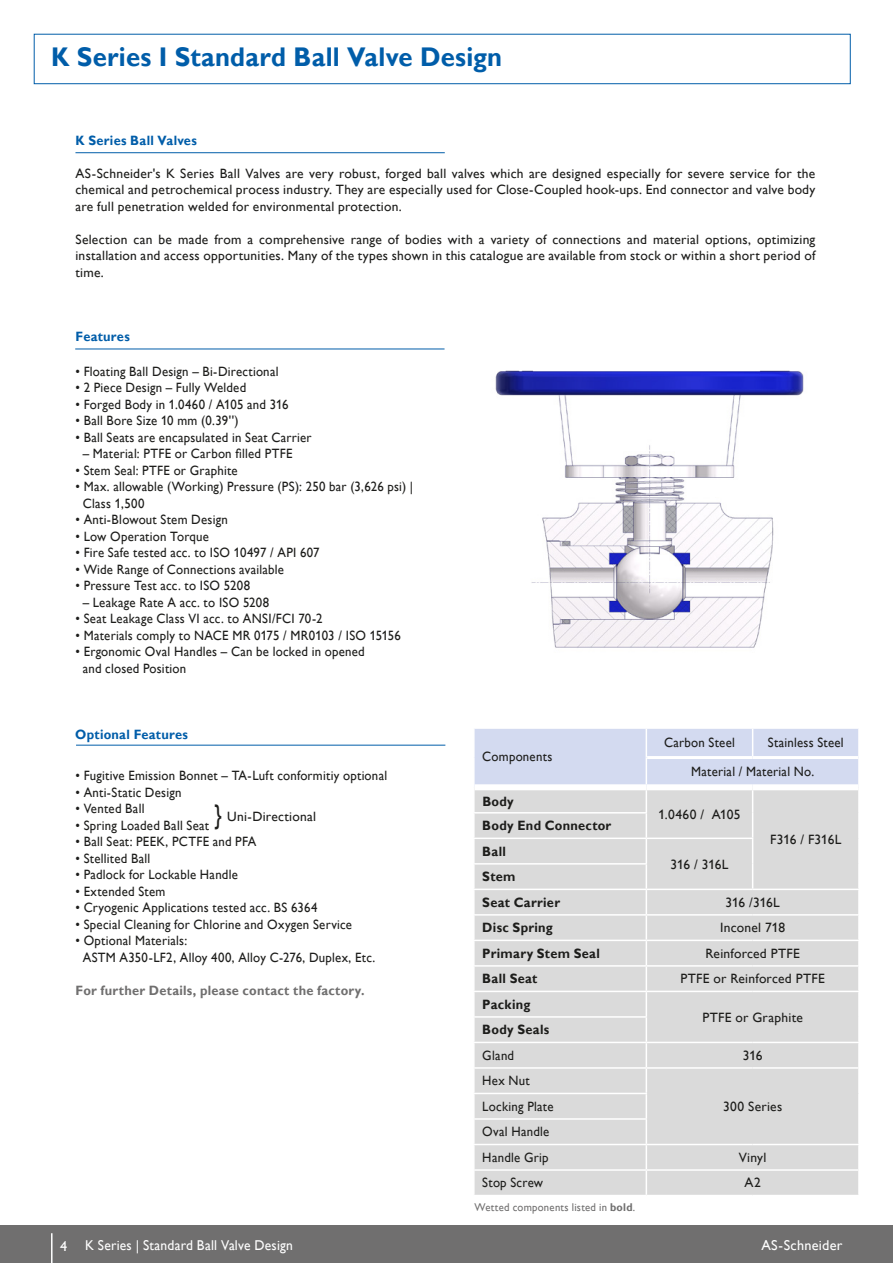
<style>
.page{position:relative;width:893px;height:1263px;background:#fff}
.page>*{position:absolute;margin:0;border:0;box-sizing:border-box;transform-origin:0 0}
.t1{font:700 27px "Gill Alt One";letter-spacing:.01em;color:#005da9;scale:.95 1}
.t2{font:14.25px "Gill Alt One";letter-spacing:.015em;color:#fff;scale:.95 1}
.t3{font:14.25px "Gill Alt One";letter-spacing:.015em;color:#fff}
.t4{font:13.5px/16.5px "Gill Alt One";letter-spacing:.02em;color:#1d1d1b;scale:.95 1}
.t5{font:13.5px/16.5px "Gill Alt One";letter-spacing:.02em;color:#1d1d1b;text-align:justify}
.t6{font:700 13.5px/25.5px "Gill Alt One";letter-spacing:.025em;color:#1d1d1b;scale:.95 1}
.t7{font:700 13.5px "Gill Alt One";letter-spacing:.02em;color:#706f6f;scale:.95 1}
.t8{font:700 13.5px "Gill Alt One";letter-spacing:.02em;color:#005da9;scale:.95 1}
.t9{font:13.5px "Gill Alt One";letter-spacing:-.01em;color:#1d1d1b}
.t10{font:11.25px "Gill Alt One";letter-spacing:.025em;color:#706f6f;scale:.95 1}
.s1{font-size:26.7px}
.s2{font-weight:700}
</style>
<div class="page">
<div style="left:34px;top:34px;width:816px;height:50px;border:1px solid #005da9"></div>
<div style="left:0;top:1225px;width:893px;height:38px;background:#706f6f"></div>
<hr style="left:51px;top:1233px;width:2px;height:30px;background:#fff">
<hr style="left:75px;top:152px;width:370px;height:1px;background:#005da9">
<hr style="left:75px;top:349px;width:370px;height:1px;background:#005da9">
<hr style="left:76px;top:745px;width:369px;height:1px;background:#005da9">
<img style="left:495px;top:370px;width:309px;height:278px">
<svg style="left:474px;top:729px;width:385px;height:466px;background:#dadbde"></svg>
<hr style="left:753px;top:1169px;width:107px;height:2px;background:#fff">
<hr style="left:858px;top:1171px;width:2px;height:24px;background:#fff">
<div style="left:475px;top:784px;width:171px;height:6px;background:#fff"></div>
<div style="left:646px;top:784px;width:107px;height:6px;background:#fff"></div>
<div style="left:753px;top:784px;width:105px;height:6px;background:#fff"></div>
<hr style="left:473px;top:729px;width:2px;height:28px;background:#fff">
<hr style="left:473px;top:757px;width:2px;height:30px;background:#fff">
<hr style="left:473px;top:787px;width:2px;height:25px;background:#fff">
<hr style="left:473px;top:813px;width:2px;height:24px;background:#fff">
<hr style="left:473px;top:839px;width:2px;height:24px;background:#fff">
<hr style="left:647px;top:756px;width:106px;height:3px;background:#fff">
<hr style="left:753px;top:756px;width:105px;height:3px;background:#fff">
<h1 class="t1" style="left:51px;top:41px;width:476px">K Series I Standard Ball Valve Design</h1>
<p class="t8" style="left:75px;top:132px;width:129px">K Series Ball Valves</p>
<p class="t5" style="left:75px;top:165px;width:741px">AS-Schneider's K Series Ball Valves are very robust, forged ball valves which are designed especially for severe service for the chemical and petrochemical process industry. They are especially used for Close-Coupled hook-ups. End connector and valve body are full penetration welded for environmental protection.</p>
<p class="t5" style="left:75px;top:231px;width:741px">Selection can be made from a comprehensive range of bodies with a variety of connections and material options, optimizing installation and access opportunities. Many of the types shown in this catalogue are available from stock or within a short period of time.</p>
<p class="t8" style="left:75px;top:329px;width:59px">Features</p>
<p class="t4" style="left:75px;top:363px;width:215px">• Floating Ball Design – Bi-Directional</p>
<p class="t4" style="left:75px;top:379px;width:181px">• 2 Piece Design – Fully Welded</p>
<p class="t4" style="left:75px;top:396px;width:226px">• Forged Body in 1.0460 / A105 and 316</p>
<p class="t4" style="left:75px;top:412px;width:173px">• Ball Bore Size 10 mm (0.39'')</p>
<p class="t4" style="left:75px;top:429px;width:250px">• Ball Seats are encapsulated in Seat Carrier</p>
<p class="t4" style="left:83px;top:445px;width:222px">– Material: PTFE or Carbon filled PTFE</p>
<p class="t4" style="left:75px;top:462px;width:172px">• Stem Seal: PTFE or Graphite</p>
<p class="t4" style="left:83px;top:478px;width:349px;text-indent:-7px">• Max. allowable (Working) Pressure (PS): 250 bar (3,626 psi) |<br>Class 1,500</p>
<p class="t4" style="left:75px;top:511px;width:162px">• Anti-Blowout Stem Design</p>
<p class="t4" style="left:75px;top:528px;width:142px">• Low Operation Torque</p>
<p class="t4" style="left:75px;top:544px;width:259px">• Fire Safe tested acc. to ISO 10497 / API 607</p>
<p class="t4" style="left:75px;top:561px;width:221px">• Wide Range of Connections available</p>
<p class="t4" style="left:75px;top:577px;width:185px">• Pressure Test acc. to ISO 5208</p>
<p class="t4" style="left:83px;top:594px;width:198px">– Leakage Rate A acc. to ISO 5208</p>
<p class="t4" style="left:75px;top:610px;width:262px">• Seat Leakage Class VI acc. to ANSI/FCI 70-2</p>
<p class="t4" style="left:75px;top:627px;width:344px">• Materials comply to NACE MR 0175 / MR0103 / ISO 15156</p>
<p class="t4" style="left:83px;top:643px;width:298px;text-indent:-7px">• Ergonomic Oval Handles – Can be locked in opened and closed Position</p>
<p class="t8" style="left:75px;top:726px;width:120px">Optional Features</p>
<p class="t4" style="left:75px;top:767px;width:330px">• Fugitive Emission Bonnet – TA-Luft conformitiy optional</p>
<p class="t4" style="left:75px;top:784px;width:113px">• Anti-Static Design</p>
<p class="t4" style="left:75px;top:800px;width:74px">• Vented Ball</p>
<p class="t4" style="left:75px;top:817px;width:142px">• Spring Loaded Ball Seat</p>
<p class="t4" style="left:75px;top:833px;width:192px">• Ball Seat: PEEK, PCTFE and PFA</p>
<p class="t4" style="left:75px;top:850px;width:80px">• Stellited Ball</p>
<p class="t4" style="left:75px;top:866px;width:172px">• Padlock for Lockable Handle</p>
<p class="t4" style="left:75px;top:883px;width:96px">• Extended Stem</p>
<p class="t4" style="left:75px;top:899px;width:256px">• Cryogenic Applications tested acc. BS 6364</p>
<p class="t4" style="left:75px;top:916px;width:293px">• Special Cleaning for Chlorine and Oxygen Service</p>
<p class="t4" style="left:83px;top:932px;width:309px;text-indent:-7px">• Optional Materials:<br>ASTM A350-LF2, Alloy 400, Alloy C-276, Duplex, Etc.</p>
<p class="t7" style="left:75px;top:982px;width:306px">For further Details, please contact the factory.</p>
<p class="t5" style="left:215px;top:808px;width:103px"><span class="s1">}</span> Uni-Directional</p>
<p class="t4" style="left:482px;top:748px;width:75px">Components</p>
<p class="t6" style="left:482px;top:788px;width:35px">Body</p>
<p class="t6" style="left:482px;top:813px;width:137px">Body End Connector<br>Ball</p>
<p class="t6" style="left:482px;top:864px;width:83px">Stem<br>Seat Carrier</p>
<p class="t4" style="left:664px;top:734px;width:76px">Carbon Steel</p>
<p class="t4" style="left:691px;top:728px;width:162px;line-height:29.2px;text-indent:77px">Stainless Steel<br>Material / Material No.</p>
<p class="t5" style="left:658px;top:806px;width:84px">1.0460 / A105</p>
<p class="t5" style="left:670px;top:856px;width:60px">316 / 316L</p>
<p class="t9" style="left:770px;top:832px;width:73px">F316 / F316L</p>
<p class="t5" style="left:725px;top:894px;width:56px">316 /316L</p>
<p class="t6" style="left:482px;top:915px;width:76px">Disc Spring</p>
<p class="t5" style="left:720px;top:919px;width:67px">Inconel 718</p>
<p class="t6" style="left:482px;top:940px;width:125px">Primary Stem Seal</p>
<p class="t5" style="left:705px;top:945px;width:96px">Reinforced PTFE</p>
<p class="t6" style="left:482px;top:966px;width:59px">Ball Seat</p>
<p class="t5" style="left:680px;top:970px;width:146px">PTFE or Reinforced PTFE</p>
<p class="t6" style="left:482px;top:991px;width:52px">Packing</p>
<p class="t5" style="left:702px;top:1009px;width:102px">PTFE or Graphite</p>
<p class="t6" style="left:482px;top:1017px;width:72px">Body Seals</p>
<p class="t4" style="left:482px;top:1047px;width:35px">Gland</p>
<p class="t5" style="left:743px;top:1047px;width:21px">316</p>
<p class="t4" style="left:482px;top:1068px;width:77px;line-height:25.5px">Hex Nut<br>Locking Plate</p>
<p class="t5" style="left:723px;top:1098px;width:61px">300 Series</p>
<p class="t4" style="left:482px;top:1119px;width:72px;line-height:25.5px">Oval Handle<br>Handle Grip</p>
<p class="t5" style="left:739px;top:1149px;width:29px">Vinyl</p>
<p class="t4" style="left:482px;top:1174px;width:66px">Stop Screw</p>
<p class="t5" style="left:744px;top:1174px;width:18px">A2</p>
<p class="t10" style="left:475px;top:1201px;width:171px">Wetted components listed in <span class="s2">bold</span>.</p>
<p class="t2" style="left:85px;top:1237px;width:220px">K Series | Standard Ball Valve Design</p>
<p class="t3" style="left:60px;top:1237px;width:9px">4</p>
<p class="t3" style="left:761px;top:1237px;width:83px">AS-Schneider</p>
</div>
